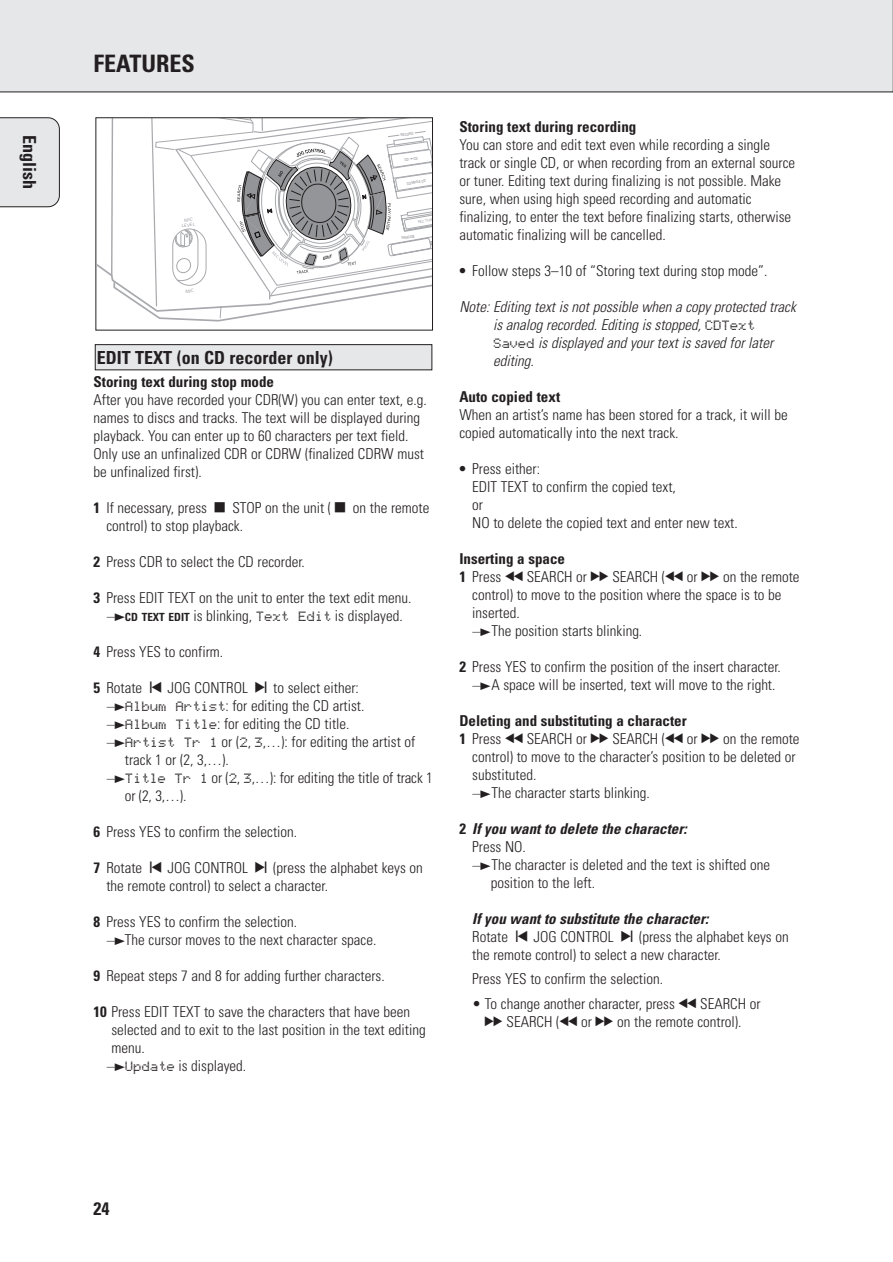
<style>
.page{position:relative;width:893px;height:1262px;background:#fff}
.page>*{position:absolute;margin:0;border:0;box-sizing:border-box;transform-origin:0 0}
.t1{font:700 condensed 24px "Univers";color:#231f20}
.t2{font:700 condensed 18px "Univers";color:#231f20}
.t3{font:300 condensed 15px/18px "Univers";color:#231f20}
.t4{font:700 condensed 15px/18px "Univers";color:#231f20}
.t5{font:italic 300 condensed 15px/18px "Univers";color:#231f20}
.t6{font:italic 700 condensed 15px "Univers";color:#231f20}
.t7{font:4.35px/5.1px "Univers";color:#a8a9ad;text-align:center}
.t8{font:4.05px "Univers";color:#a8a9ad;scale:.79 1}
.t9{font:italic 700 4.05px "Univers";color:#231f20}
.t10{font:700 3.9px "Univers";color:#a8a9ad;scale:.79 1}
.s1{font-weight:700}
.s2{font-family:"Audio Four 4";font-weight:400;font-stretch:normal;font-size:10.5px}
.s3{font-weight:700;font-size:11.25px}
.s4{font-family:"Bubbledot ICG Fine Pos";font-weight:400;font-stretch:normal}
.s5{font-family:"Bubbledot ICG Fine Pos";font-weight:400;font-style:normal;font-stretch:normal}
.s6{font-weight:300}
.s7{font-style:normal}
</style>
<div class="page">
<svg style="left:0;top:0;width:892px;height:371px"></svg>
<svg style="left:113px;top:119px;width:318px;height:203px"></svg>
<p class="t2" style="left:36px;top:135px;width:55px;rotate:90deg">English</p>
<h1 class="t1" style="left:94px;top:55px;width:103px">FEATURES</h1>
<p class="t10" style="left:400px;top:134px;width:18px;rotate:-7deg">RECORD</p>
<p class="t10" style="left:407px;top:182px;width:26px;rotate:-9deg">COMPILE CD</p>
<p class="t7" style="left:181px;top:218px;width:15px;rotate:-6deg">MIC<br>LEVEL</p>
<p class="t8" style="left:418px;top:220px;width:20px;rotate:-9deg">REC TYPE</p>
<p class="t9" style="left:322px;top:257px;width:10px;rotate:-10deg">EDIT</p>
<p class="t10" style="left:401px;top:237px;width:18px;rotate:-9deg">FINALIZE</p>
<p class="t2" style="left:97px;top:351px;width:237px">EDIT TEXT (on CD recorder only)</p>
<p class="t4" style="left:94px;top:374px;width:182px">Storing text during stop mode</p>
<p class="t3" style="left:94px;top:392px;width:335px">After you have recorded your CDR(W) you can enter text, e.g. names to discs and tracks. The text will be displayed during playback. You can enter up to 60 characters per text field.<br>Only use an unfinalized CDR or CDRW (finalized CDRW must be unfinalized first).</p>
<p class="t3" style="left:94px;top:500px;width:115px"><span class="s1">1</span> If necessary, press</p>
<p class="t3" style="left:232px;top:500px;width:100px">STOP on the unit (</p>
<p class="t3" style="left:353px;top:500px;width:78px">on the remote</p>
<p class="t3" style="left:106px;top:518px;width:138px">control) to stop playback.</p>
<p class="t3" style="left:94px;top:554px;width:213px"><span class="s1">2</span> Press CDR to select the CD recorder.</p>
<p class="t3" style="left:94px;top:590px;width:319px;text-align:center"><span class="s1">3</span> Press EDIT TEXT on the unit to enter the text edit menu. <span class="s2">y</span><span class="s3">CD TEXT EDIT</span> is blinking, <span class="s4">Text Edit</span> is displayed.</p>
<p class="t3" style="left:94px;top:644px;width:131px"><span class="s1">4</span> Press YES to confirm.</p>
<p class="t3" style="left:94px;top:680px;width:50px"><span class="s1">5</span> Rotate</p>
<p class="t3" style="left:167px;top:680px;width:82px">JOG CONTROL</p>
<p class="t3" style="left:273px;top:680px;width:87px">to select either:</p>
<p class="t3" style="left:106px;top:698px;width:259px"><span class="s2">y</span><span class="s4">Album Artist</span>: for editing the CD artist.</p>
<p class="t3" style="left:106px;top:716px;width:245px"><span class="s2">y</span><span class="s4">Album Title</span>: for editing the CD title.</p>
<p class="t3" style="left:106px;top:734px;width:310px"><span class="s2">y</span><span class="s4">Artist Tr 1</span> or (<span class="s4">2</span>, <span class="s4">3</span>,…): for editing the artist of</p>
<p class="t3" style="left:125px;top:752px;width:105px">track 1 or (2, 3,…).</p>
<p class="t3" style="left:106px;top:770px;width:328px"><span class="s2">y</span><span class="s4">Title Tr 1</span> or (<span class="s4">2</span>, <span class="s4">3</span>,…): for editing the title of track 1</p>
<p class="t3" style="left:125px;top:788px;width:63px">or (2, 3,…).</p>
<p class="t3" style="left:94px;top:824px;width:205px"><span class="s1">6</span> Press YES to confirm the selection.</p>
<p class="t3" style="left:94px;top:860px;width:50px"><span class="s1">7</span> Rotate</p>
<p class="t3" style="left:167px;top:860px;width:82px">JOG CONTROL</p>
<p class="t3" style="left:106px;top:860px;width:318px;text-indent:167px">(press the alphabet keys on the remote control) to select a character.</p>
<p class="t3" style="left:106px;top:914px;width:271px;text-indent:-13px"><span class="s1">8</span> Press YES to confirm the selection.<br><span class="s2">y</span>The cursor moves to the next character space.</p>
<p class="t3" style="left:94px;top:968px;width:293px"><span class="s1">9</span> Repeat steps 7 and 8 for adding further characters.</p>
<p class="t3" style="left:94px;top:1004px;width:318px"><span class="s1">10</span> Press EDIT TEXT to save the characters that have been</p>
<p class="t3" style="left:111px;top:1022px;width:316px">selected and to exit to the last position in the text editing</p>
<p class="t3" style="left:111px;top:1040px;width:35px">menu.</p>
<p class="t3" style="left:106px;top:1058px;width:141px"><span class="s2">y</span><span class="s4">Update</span> is displayed.</p>
<p class="t4" style="left:459px;top:119px;width:178px">Storing text during recording</p>
<p class="t3" style="left:459px;top:137px;width:337px">You can store and edit text even while recording a single track or single CD, or when recording from an external source or tuner. Editing text during finalizing is not possible. Make sure, when using high speed recording and automatic finalizing, to enter the text before finalizing starts, otherwise automatic finalizing will be cancelled.</p>
<p class="t3" style="left:459px;top:263px;width:309px"><span class="s1">•</span> Follow steps 3–10 of “Storing text during stop mode”.</p>
<p class="t5" style="left:493px;top:299px;width:304px;text-indent:-34px">Note: Editing text is not possible when a copy protected track is analog recorded. Editing is stopped, <span class="s5">CDText Saved</span> is displayed and your text is saved for later editing.</p>
<p class="t4" style="left:459px;top:389px;width:102px">Auto copied text</p>
<p class="t3" style="left:459px;top:407px;width:330px">When an artist’s name has been stored for a track, it will be copied automatically into the next track.</p>
<p class="t3" style="left:472px;top:461px;width:267px;text-indent:-13px"><span class="s1">•</span> Press either:<br>EDIT TEXT to confirm the copied text,<br>or<br>NO to delete the copied text and enter new text.</p>
<p class="t4" style="left:459px;top:551px;width:129px">Inserting a space<br>1 <span class="s6">Press</span> → <span class="s6">SEARCH or</span></p>
<p class="t3" style="left:612px;top:569px;width:87px">SEARCH (→ or</p>
<p class="t3" style="left:472px;top:569px;width:329px;text-indent:251px">on the remote control) to move to the position where the space is to be inserted.<br><span class="s2">y</span>The position starts blinking.</p>
<p class="t3" style="left:459px;top:659px;width:323px;text-align:center"><span class="s1">2</span> Press YES to confirm the position of the insert character. <span class="s2">y</span>A space will be inserted, text will move to the right.</p>
<p class="t4" style="left:459px;top:713px;width:229px">Deleting and substituting a character<br>1 <span class="s6">Press</span> → <span class="s6">SEARCH or</span></p>
<p class="t3" style="left:612px;top:731px;width:87px">SEARCH (→ or</p>
<p class="t3" style="left:472px;top:731px;width:329px;text-indent:251px">on the remote control) to move to the character’s position to be deleted or substituted.<br><span class="s2">y</span>The character starts blinking.</p>
<p class="t6" style="left:459px;top:823px;width:229px"><span class="s7">2</span> If you want to delete the character:</p>
<p class="t3" style="left:472px;top:839px;width:55px">Press NO.</p>
<p class="t3" style="left:472px;top:857px;width:299px"><span class="s2">y</span>The character is deleted and the text is shifted one</p>
<p class="t3" style="left:491px;top:875px;width:106px">position to the left.</p>
<p class="t6" style="left:472px;top:913px;width:238px">If you want to substitute the character:</p>
<p class="t3" style="left:472px;top:929px;width:37px">Rotate</p>
<p class="t3" style="left:533px;top:929px;width:82px">JOG CONTROL</p>
<p class="t3" style="left:472px;top:929px;width:318px;text-indent:167px">(press the alphabet keys on the remote control) to select a new character.</p>
<p class="t3" style="left:472px;top:971px;width:192px">Press YES to confirm the selection.</p>
<p class="t3" style="left:506px;top:996px;width:255px;text-indent:-34px">• To change another character, press → SEARCH or<br>SEARCH (→ or</p>
<p class="t3" style="left:617px;top:1014px;width:126px">on the remote control).</p>
<p class="t2" style="left:94px;top:1202px;width:17px">24</p>
</div>
